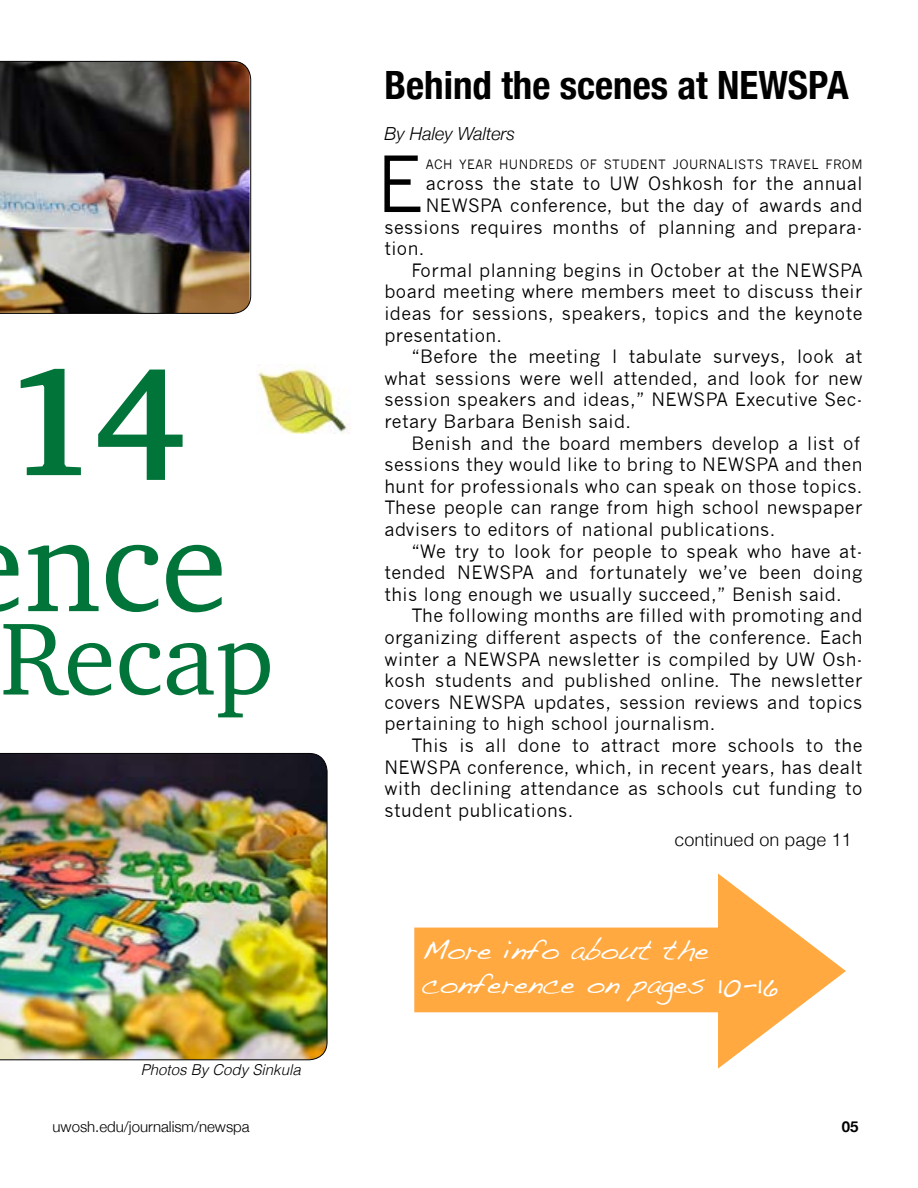
<style>
.page{position:relative;width:918px;height:1188px;background:#fff}
.page>*{position:absolute;margin:0;border:0;box-sizing:border-box;transform-origin:0 0}
.t1{font:700 156px "Charter";color:#007439}
.t2{font:135px "Charter";color:#007439}
.t3{font:105px "Charter";color:#007439}
.t4{font:76.35px "News Gothic";color:#000}
.t5{font:700 condensed 39px "Helvetica Neue";color:#000}
.t6{font:28.5px/34.2px "Handwriting Dakota";color:#fff}
.t7{font:18px "News Gothic";letter-spacing:.025em;color:#000}
.t8{font:300 18px "Helvetica";color:#000}
.t9{font:italic 300 18px "Helvetica Neue";color:#000}
.t10{font:300 15px "Helvetica Neue";color:#000}
.t11{font:italic 300 15px "Helvetica";color:#000}
.t12{font:700 15px "Helvetica Neue";color:#000}
.t13{font:12.6px "News Gothic";letter-spacing:.035em;color:#000}
</style>
<div class="page">
<img style="left:0;top:61px;width:251px;height:253px">
<img style="left:257px;top:364px;width:94px;height:69px">
<div style="left:414px;top:928px;width:358px;height:84px;background:#ffa940"></div>
<svg style="left:717px;top:873px;width:129px;height:196px"></svg>
<img style="left:0;top:753px;width:327px;height:307px">
<h1 class="t1" style="left:4px;top:287px;width:183px">14</h1>
<h2 class="t2" style="left:24px;top:449px;width:205px">nce</h2>
<h3 class="t3" style="left:0;top:568px;width:275px">Recap</h3>
<p class="t11" style="left:141px;top:1057px;width:162px">Photos By Cody Sinkula</p>
<h3 class="t5" style="left:384px;top:53px;width:466px">Behind the scenes at NEWSPA</h3>
<p class="t9" style="left:384px;top:120px;width:132px">By Haley Walters</p>
<h3 class="t4" style="left:376px;top:140px;width:49px">E</h3>
<p class="t13" style="left:426px;top:157px;width:438px">ACH YEAR HUNDREDS OF STUDENT JOURNALISTS TRAVEL FROM</p>
<p class="t7" style="left:426px;top:173px;width:438px">across the state to UW Oshkosh for the annual</p>
<p class="t7" style="left:426px;top:195px;width:438px">NEWSPA conference, but the day of awards and</p>
<p class="t7" style="left:384px;top:217px;width:480px">sessions requires months of planning and prepara-</p>
<p class="t7" style="left:384px;top:238px;width:42px">tion.</p>
<p class="t7" style="left:411px;top:260px;width:453px">Formal planning begins in October at the NEWSPA</p>
<p class="t7" style="left:384px;top:281px;width:480px">board meeting where members meet to discuss their</p>
<p class="t7" style="left:384px;top:303px;width:480px">ideas for sessions, speakers, topics and the keynote</p>
<p class="t7" style="left:384px;top:325px;width:119px">presentation.</p>
<p class="t7" style="left:411px;top:346px;width:453px">“Before the meeting I tabulate surveys, look at</p>
<p class="t7" style="left:384px;top:368px;width:480px">what sessions were well attended, and look for new</p>
<p class="t7" style="left:384px;top:389px;width:480px">session speakers and ideas,” NEWSPA Executive Sec-</p>
<p class="t7" style="left:384px;top:411px;width:248px">retary Barbara Benish said.</p>
<p class="t7" style="left:411px;top:433px;width:450px">Benish and the board members develop a list of</p>
<p class="t7" style="left:384px;top:454px;width:480px">sessions they would like to bring to NEWSPA and then</p>
<p class="t7" style="left:384px;top:476px;width:480px">hunt for professionals who can speak on those topics.</p>
<p class="t7" style="left:384px;top:497px;width:480px">These people can range from high school newspaper</p>
<p class="t7" style="left:384px;top:519px;width:392px">advisers to editors of national publications.</p>
<p class="t7" style="left:411px;top:541px;width:453px">“We try to look for people to speak who have at-</p>
<p class="t7" style="left:384px;top:562px;width:480px">tended NEWSPA and fortunately we’ve been doing</p>
<p class="t7" style="left:384px;top:584px;width:459px">this long enough we usually succeed,” Benish said.</p>
<p class="t7" style="left:411px;top:605px;width:453px">The following months are filled with promoting and</p>
<p class="t7" style="left:384px;top:627px;width:480px">organizing different aspects of the conference. Each</p>
<p class="t7" style="left:384px;top:649px;width:480px">winter a NEWSPA newsletter is compiled by UW Osh-</p>
<p class="t7" style="left:384px;top:670px;width:480px">kosh students and published online. The newsletter</p>
<p class="t7" style="left:384px;top:692px;width:480px">covers NEWSPA updates, session reviews and topics</p>
<p class="t7" style="left:384px;top:713px;width:333px">pertaining to high school journalism.</p>
<p class="t7" style="left:411px;top:735px;width:453px">This is all done to attract more schools to the</p>
<p class="t7" style="left:384px;top:757px;width:480px">NEWSPA conference, which, in recent years, has dealt</p>
<p class="t7" style="left:384px;top:778px;width:479px">with declining attendance as schools cut funding to</p>
<p class="t7" style="left:384px;top:800px;width:190px">student publications.</p>
<p class="t8" style="left:674px;top:824px;width:179px">continued on page 11</p>
<h3 class="t6" style="left:422px;top:932px;width:357px">More info about the conference on pages 10-16</h3>
<p class="t10" style="left:52px;top:1114px;width:199px">uwosh.edu/journalism/newspa</p>
<p class="t12" style="left:842px;top:1115px;width:18px">05</p>
</div>
